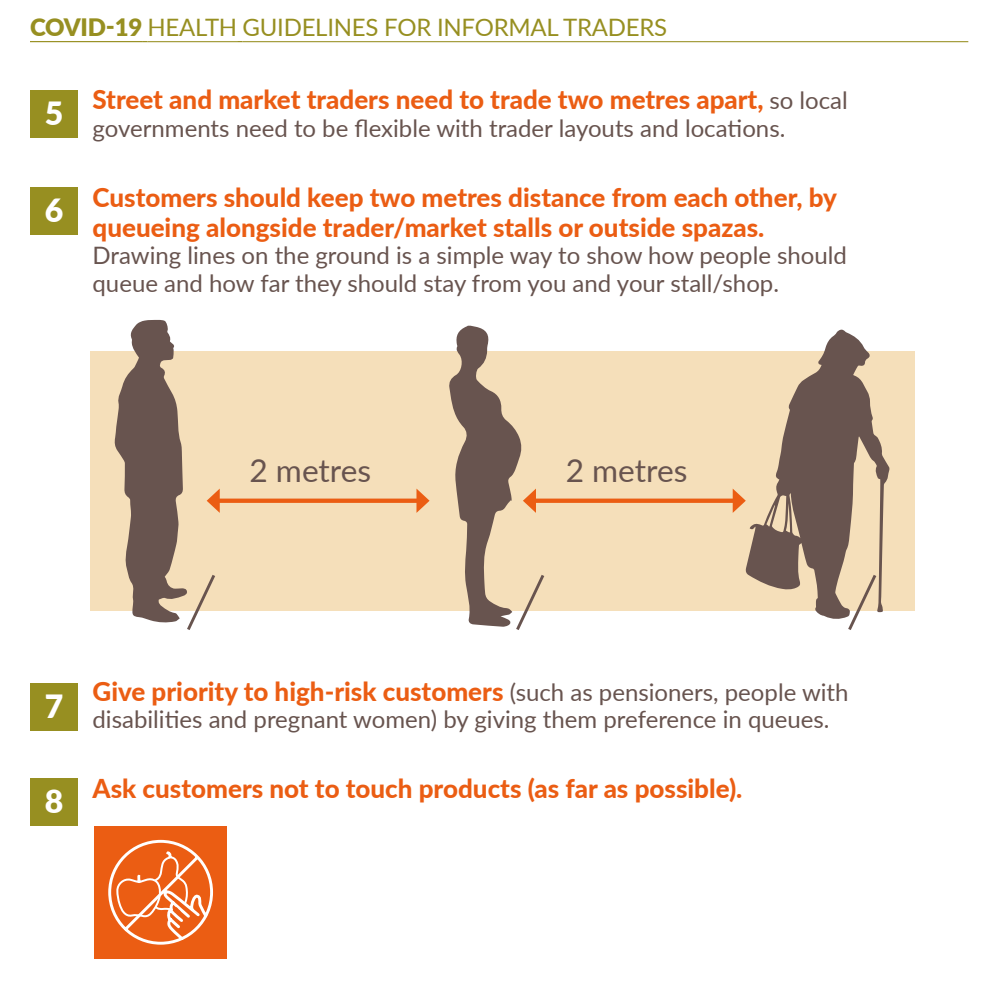
<style>
.page{position:relative;width:1000px;height:1000px;background:#fff}
.page>*{position:absolute;margin:0;border:0;box-sizing:border-box;transform-origin:0 0}
.Number{font:900 32px "Lato";color:#fff}
.Body_bullet{font:31.6px "Lato";color:#68544f}
.Heading1{font:800 26px/30px "Lato";color:#eb5d13}
.Body{font:800 26px "Lato";color:#eb5d13}
.Body-2{font:24px/27.6px "Lato";color:#68544f}
.Header1{font:24px "Lato";letter-spacing:-.01em;color:#978f21}
.s1{font-weight:900}
.s2{font-weight:400;font-size:24px;color:#68544f}
</style>
<div class="page">
<div style="left:90px;top:351px;width:825px;height:259px;background:#f5dfba"></div>
<svg style="left:746px;top:329px;width:144px;height:290px"></svg>
<svg style="left:220px;top:499px;width:196px;height:4px"></svg>
<svg style="left:416px;top:489px;width:14px;height:24px"></svg>
<svg style="left:547px;top:499px;width:186px;height:4px"></svg>
<svg style="left:733px;top:489px;width:13px;height:24px"></svg>
<svg style="left:114px;top:320px;width:106px;height:310px"></svg>
<svg style="left:448px;top:326px;width:99px;height:304px"></svg>
<svg style="left:846px;top:572px;width:33px;height:58px"></svg>
<div style="left:30px;top:90px;width:48px;height:48px;background:#978f21"></div>
<div style="left:30px;top:187px;width:48px;height:48px;background:#978f21"></div>
<div style="left:30px;top:683px;width:48px;height:48px;background:#978f21"></div>
<div style="left:30px;top:778px;width:48px;height:48px;background:#978f21"></div>
<hr style="left:30px;top:41px;width:112px;height:1px;background:#978f21">
<hr style="left:148px;top:41px;width:89px;height:1px;background:#978f21">
<hr style="left:243px;top:41px;width:725px;height:1px;background:#978f21">
<div style="left:94px;top:826px;width:133px;height:133px;background:#eb5d13"></div>
<svg style="left:108px;top:839px;width:105px;height:106px"></svg>
<p class="Header1" style="left:30px;top:10px;width:639px"><span class="s1">COVID-19</span> HEALTH GUIDELINES FOR INFORMAL TRADERS</p>
<p class="Number" style="left:45px;top:89px;width:20px">5</p>
<p class="Number" style="left:45px;top:187px;width:20px">6</p>
<p class="Body" style="left:93px;top:81px;width:757px">Street and market traders need to trade two metres apart, <span class="s2">so local</span></p>
<p class="Body-2" style="left:93px;top:114px;width:694px">governments need to be flexible with trader layouts and locations.</p>
<p class="Heading1" style="left:93px;top:181px;width:746px">Customers should keep two metres distance from each other, by queueing alongside trader/market stalls or outside spazas.</p>
<p class="Body-2" style="left:93px;top:241px;width:756px">Drawing lines on the ground is a simple way to show how people should queue and how far they should stay from you and your stall/shop.</p>
<p class="Body_bullet" style="left:250px;top:448px;width:123px">2 metres</p>
<p class="Body_bullet" style="left:566px;top:448px;width:123px">2 metres</p>
<p class="Number" style="left:45px;top:682px;width:20px">7</p>
<p class="Number" style="left:45px;top:778px;width:20px">8</p>
<p class="Body" style="left:93px;top:672px;width:758px">Give priority to high‐risk customers <span class="s2">(such as pensioners, people with</span></p>
<p class="Body-2" style="left:93px;top:705px;width:739px">disabilities and pregnant women) by giving them preference in queues.</p>
<p class="Heading1" style="left:93px;top:773px;width:651px">Ask customers not to touch products (as far as possible).</p>
</div>
